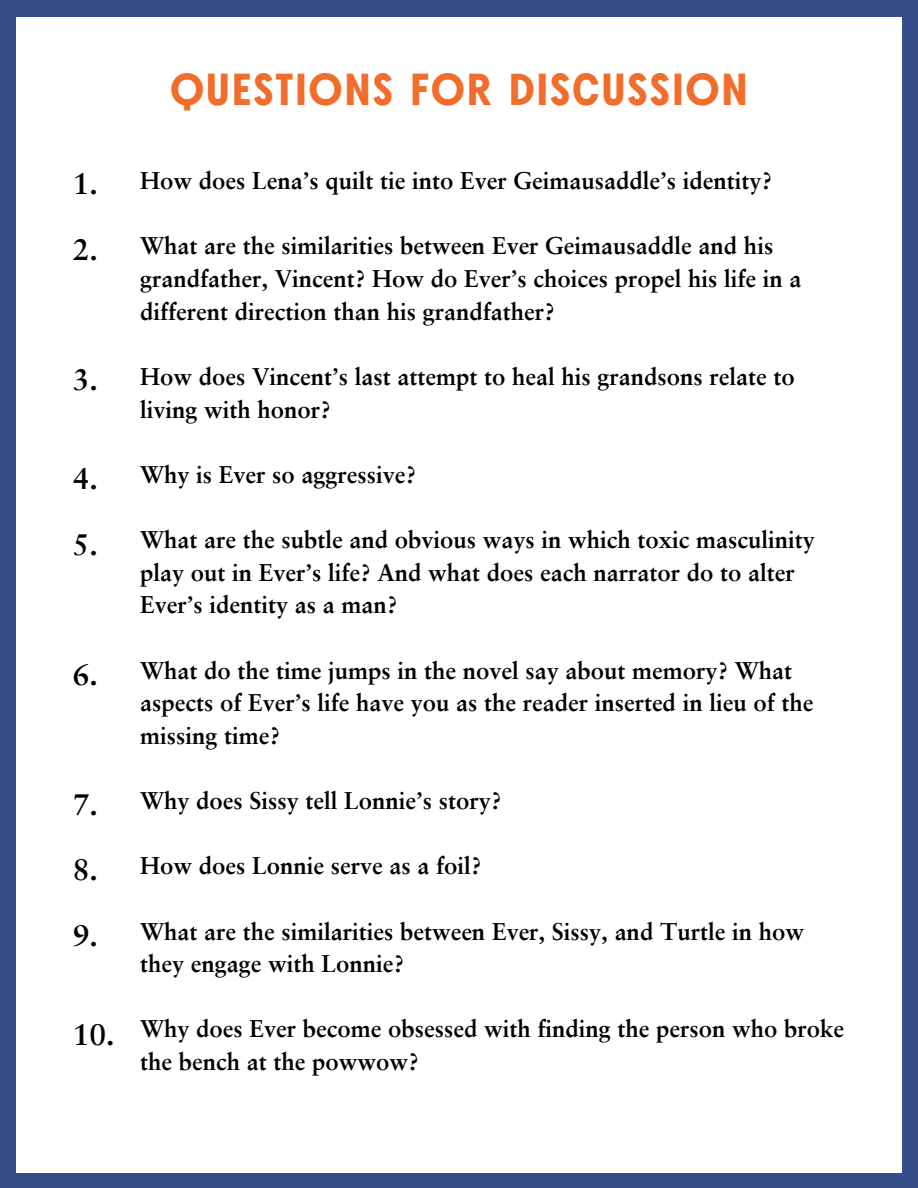
<style>
.page{position:relative;width:918px;height:1188px;background:#fff}
.page>*{position:absolute;margin:0;border:0;box-sizing:border-box;transform-origin:0 0}
.t1{font:700 45px "BN Axel Grotesk";letter-spacing:.05em;color:#f16d2b}
.t2{font:700 30px "Sabon LT Pro";color:#000}
.t3{font:700 24px/32.7px "Sabon LT Pro";color:#000}
</style>
<div class="page">
<div style="left:0;top:0;width:918px;height:16px;background:#364d8b"></div>
<div style="left:0;top:1173px;width:918px;height:15px;background:#364d8b"></div>
<div style="left:902px;top:1px;width:16px;height:1187px;background:#364d8b"></div>
<div style="left:0;top:0;width:16px;height:1187px;background:#364d8b"></div>
<p class="t1" style="left:170px;top:71px;width:579px">QUESTIONS FOR DISCUSSION</p>
<p class="t2" style="left:73px;top:171px;width:27px">1.</p>
<p class="t3" style="left:140px;top:167px;width:633px">How does Lena’s quilt tie into Ever Geimausaddle’s identity?</p>
<p class="t2" style="left:73px;top:237px;width:27px">2.</p>
<p class="t3" style="left:140px;top:232px;width:663px">What are the similarities between Ever Geimausaddle and his grandfather, Vincent? How do Ever’s choices propel his life in a different direction than his grandfather?</p>
<p class="t2" style="left:73px;top:368px;width:27px">3.</p>
<p class="t3" style="left:140px;top:362px;width:656px">How does Vincent’s last attempt to heal his grandsons relate to living with honor?</p>
<p class="t2" style="left:73px;top:466px;width:27px">4.</p>
<p class="t3" style="left:140px;top:460px;width:277px">Why is Ever so aggressive?</p>
<p class="t2" style="left:73px;top:532px;width:27px">5.</p>
<p class="t3" style="left:140px;top:525px;width:676px">What are the subtle and obvious ways in which toxic masculinity play out in Ever’s life? And what does each narrator do to alter<br>Ever’s identity as a man?</p>
<p class="t2" style="left:73px;top:662px;width:27px">6.</p>
<p class="t3" style="left:140px;top:656px;width:675px">What do the time jumps in the novel say about memory? What aspects of Ever’s life have you as the reader inserted in lieu of the missing time?</p>
<p class="t2" style="left:73px;top:792px;width:27px">7.</p>
<p class="t3" style="left:140px;top:786px;width:363px">Why does Sissy tell Lonnie’s story?</p>
<p class="t2" style="left:73px;top:857px;width:27px">8.</p>
<p class="t3" style="left:140px;top:852px;width:343px">How does Lonnie serve as a foil?</p>
<p class="t2" style="left:73px;top:923px;width:27px">9.</p>
<p class="t3" style="left:140px;top:917px;width:665px">What are the similarities between Ever, Sissy, and Turtle in how they engage with Lonnie?</p>
<p class="t2" style="left:73px;top:1022px;width:43px">10.</p>
<p class="t3" style="left:140px;top:1015px;width:706px">Why does Ever become obsessed with finding the person who broke the bench at the powwow?</p>
</div>
